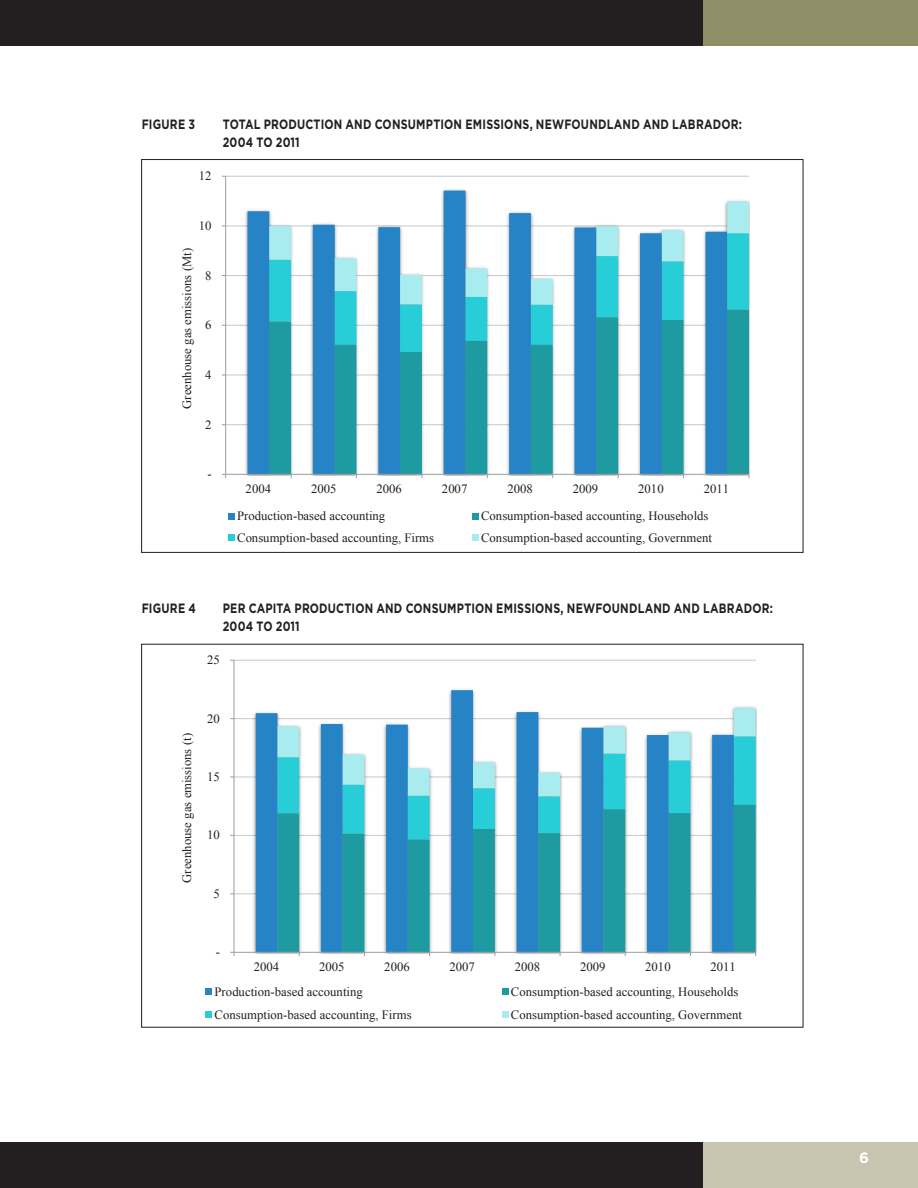
<style>
.page{position:relative;width:918px;height:1188px;background:#fff}
.page>*{position:absolute;margin:0;border:0;box-sizing:border-box;transform-origin:0 0}
.t1{font:700 15px "Gotham";color:#fff}
.Table_Heading{font:700 13.5px/18px "Gotham";letter-spacing:.02em;color:#231f20;scale:.8 1}
.t2{font:12.75px "Times New Roman";color:#231f20}
</style>
<div class="page">
<div style="left:703px;top:0;width:215px;height:45px;background:#8e8f66"></div>
<div style="left:0;top:0;width:703px;height:45px;background:#231f20"></div>
<div style="left:703px;top:1143px;width:215px;height:45px;background:#c7c5af"></div>
<div style="left:0;top:1143px;width:703px;height:45px;background:#231f20"></div>
<hr style="left:226px;top:424px;width:523px;height:1px;background:#c7c8ca">
<hr style="left:226px;top:374px;width:523px;height:1px;background:#c7c8ca">
<hr style="left:226px;top:325px;width:523px;height:1px;background:#c7c8ca">
<hr style="left:226px;top:275px;width:523px;height:1px;background:#c7c8ca">
<hr style="left:226px;top:225px;width:523px;height:1px;background:#c7c8ca">
<hr style="left:226px;top:176px;width:523px;height:1px;background:#c7c8ca">
<img style="left:242px;top:189px;width:225px;height:285px">
<svg style="left:248px;top:191px;width:479px;height:283px;fill:#2683c6"></svg>
<svg style="left:269px;top:352px;width:480px;height:122px"></svg>
<svg style="left:269px;top:305px;width:480px;height:47px"></svg>
<svg style="left:269px;top:202px;width:480px;height:103px"></svg>
<hr style="left:225px;top:176px;width:1px;height:298px;background:#9b9ca0">
<hr style="left:226px;top:474px;width:523px;height:1px;background:#9b9ca0">
<svg style="left:228px;top:513px;width:6px;height:6px"></svg>
<svg style="left:472px;top:513px;width:6px;height:6px"></svg>
<div style="left:228px;top:534px;width:6px;height:7px;background:#27ced7"></div>
<div style="left:472px;top:534px;width:6px;height:7px;background:#a8ecef"></div>
<hr style="left:234px;top:894px;width:522px;height:1px;background:#c7c8ca">
<hr style="left:234px;top:835px;width:522px;height:1px;background:#c7c8ca">
<hr style="left:234px;top:777px;width:522px;height:1px;background:#c7c8ca">
<hr style="left:234px;top:718px;width:522px;height:1px;background:#c7c8ca">
<hr style="left:234px;top:660px;width:522px;height:1px;background:#c7c8ca">
<img style="left:250px;top:689px;width:222px;height:263px">
<svg style="left:256px;top:690px;width:478px;height:262px"></svg>
<svg style="left:277px;top:840px;width:479px;height:112px"></svg>
<svg style="left:277px;top:796px;width:479px;height:44px"></svg>
<svg style="left:277px;top:708px;width:479px;height:88px"></svg>
<hr style="left:234px;top:660px;width:1px;height:292px;background:#9b9ca0">
<hr style="left:234px;top:952px;width:522px;height:1px;background:#9b9ca0">
<svg style="left:206px;top:989px;width:6px;height:6px"></svg>
<svg style="left:502px;top:989px;width:6px;height:6px"></svg>
<svg style="left:206px;top:1012px;width:6px;height:6px"></svg>
<svg style="left:502px;top:1012px;width:6px;height:6px"></svg>
<p class="Table_Heading" style="left:142px;top:115px;width:68px">FIGURE 3</p>
<p class="Table_Heading" style="left:223px;top:115px;width:651px">TOTAL PRODUCTION AND CONSUMPTION EMISSIONS, NEWFOUNDLAND AND LABRADOR:<br>2004 TO 2011</p>
<p class="t2" style="left:199px;top:167px;width:14px">12</p>
<p class="t2" style="left:199px;top:217px;width:14px">10</p>
<p class="t2" style="left:178px;top:409px;width:162px;rotate:-90deg">Greenhouse gas emissions (Mt)</p>
<p class="t2" style="left:205px;top:267px;width:8px">8</p>
<p class="t2" style="left:205px;top:316px;width:8px">6</p>
<p class="t2" style="left:205px;top:366px;width:8px">4</p>
<p class="t2" style="left:205px;top:416px;width:8px">2</p>
<p class="t2" style="left:207px;top:465px;width:6px">-</p>
<p class="t2" style="left:246px;top:480px;width:27px">2004</p>
<p class="t2" style="left:311px;top:480px;width:27px">2005</p>
<p class="t2" style="left:377px;top:480px;width:27px">2006</p>
<p class="t2" style="left:442px;top:480px;width:27px">2007</p>
<p class="t2" style="left:507px;top:480px;width:27px">2008</p>
<p class="t2" style="left:573px;top:480px;width:27px">2009</p>
<p class="t2" style="left:638px;top:480px;width:27px">2010</p>
<p class="t2" style="left:704px;top:480px;width:27px">2011</p>
<p class="t2" style="left:237px;top:507px;width:150px">Production-based accounting</p>
<p class="t2" style="left:481px;top:507px;width:229px">Consumption-based accounting, Households</p>
<p class="t2" style="left:237px;top:529px;width:199px">Consumption-based accounting, Firms</p>
<p class="t2" style="left:481px;top:529px;width:232px">Consumption-based accounting, Government</p>
<p class="Table_Heading" style="left:142px;top:599px;width:69px">FIGURE 4</p>
<p class="Table_Heading" style="left:223px;top:599px;width:689px">PER CAPITA PRODUCTION AND CONSUMPTION EMISSIONS, NEWFOUNDLAND AND LABRADOR:<br>2004 TO 2011</p>
<p class="t2" style="left:207px;top:651px;width:14px">25</p>
<p class="t2" style="left:178px;top:883px;width:151px;rotate:-90deg">Greenhouse gas emissions (t)</p>
<p class="t2" style="left:207px;top:710px;width:14px">20</p>
<p class="t2" style="left:207px;top:768px;width:14px">15</p>
<p class="t2" style="left:207px;top:827px;width:14px">10</p>
<p class="t2" style="left:214px;top:885px;width:8px">5</p>
<p class="t2" style="left:216px;top:943px;width:6px">-</p>
<p class="t2" style="left:254px;top:958px;width:27px">2004</p>
<p class="t2" style="left:319px;top:958px;width:27px">2005</p>
<p class="t2" style="left:384px;top:958px;width:27px">2006</p>
<p class="t2" style="left:450px;top:958px;width:27px">2007</p>
<p class="t2" style="left:515px;top:958px;width:27px">2008</p>
<p class="t2" style="left:580px;top:958px;width:27px">2009</p>
<p class="t2" style="left:645px;top:958px;width:27px">2010</p>
<p class="t2" style="left:710px;top:958px;width:27px">2011</p>
<p class="t2" style="left:215px;top:983px;width:150px">Production-based accounting</p>
<p class="t2" style="left:511px;top:983px;width:229px">Consumption-based accounting, Households</p>
<p class="t2" style="left:215px;top:1006px;width:199px">Consumption-based accounting, Firms</p>
<p class="t2" style="left:511px;top:1006px;width:232px">Consumption-based accounting, Government</p>
<p class="t1" style="left:859px;top:1148px;width:11px">6</p>
</div>
